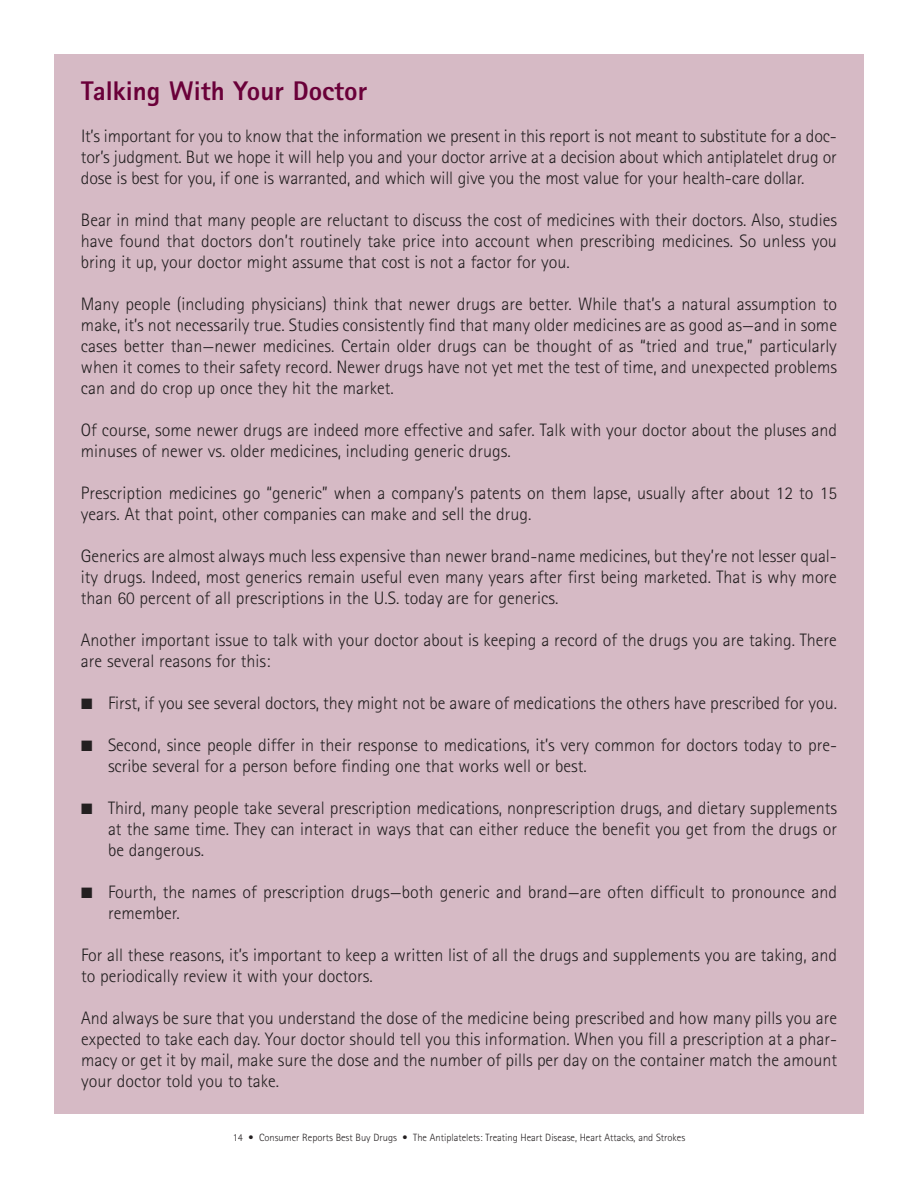
<style>
.page{position:relative;width:918px;height:1188px;background:#fff}
.page>*{position:absolute;margin:0;border:0;box-sizing:border-box;transform-origin:0 0}
.t1{font:800 27px "Rotis Sans Serif";color:#6a0039}
.t2{font:300 18px/21px "Rotis Sans Serif";color:#231f20;text-align:justify}
.t3{font:300 10.5px "Rotis Sans Serif";color:#231f20}
</style>
<div class="page">
<div style="left:54px;top:54px;width:810px;height:1060px;background:#d6bac5"></div>
<h1 class="t1" style="left:81px;top:81px;width:288px">Talking With Your Doctor</h1>
<p class="t2" style="left:81px;top:127px;width:758px">It’s important for you to know that the information we present in this report is not meant to substitute for a doc&shy;tor’s judgment. But we hope it will help you and your doctor arrive at a decision about which antiplatelet drug or dose is best for you, if one is warranted, and which will give you the most value for your health-care dollar.</p>
<p class="t2" style="left:81px;top:211px;width:758px">Bear in mind that many people are reluctant to discuss the cost of medicines with their doctors. Also, studies have found that doctors don’t routinely take price into account when prescribing medicines. So unless you bring it up, your doctor might assume that cost is not a factor for you.</p>
<p class="t2" style="left:81px;top:295px;width:758px">Many people (including physicians) think that newer drugs are better. While that’s a natural assumption to make, it’s not necessarily true. Studies consistently find that many older medicines are as good as—and in some cases better than—newer medicines. Certain older drugs can be thought of as “tried and true,” particularly when it comes to their safety record. Newer drugs have not yet met the test of time, and unexpected problems can and do crop up once they hit the market.</p>
<p class="t2" style="left:81px;top:421px;width:758px">Of course, some newer drugs are indeed more effective and safer. Talk with your doctor about the pluses and minuses of newer vs. older medicines, including generic drugs.</p>
<p class="t2" style="left:81px;top:484px;width:758px">Prescription medicines go “generic” when a company’s patents on them lapse, usually after about 12 to 15 years. At that point, other companies can make and sell the drug.</p>
<p class="t2" style="left:81px;top:547px;width:758px">Generics are almost always much less expensive than newer brand-name medicines, but they’re not lesser qual&shy;ity drugs. Indeed, most generics remain useful even many years after first being marketed. That is why more than 60 percent of all prescriptions in the U.S. today are for generics.</p>
<p class="t2" style="left:81px;top:631px;width:758px">Another important issue to talk with your doctor about is keeping a record of the drugs you are taking. There are several reasons for this:</p>
<p class="t2" style="left:81px;top:694px;width:758px">■ First, if you see several doctors, they might not be aware of medications the others have prescribed for you.</p>
<p class="t2" style="left:108px;top:736px;width:731px;text-indent:-27px">■ Second, since people differ in their response to medications, it’s very common for doctors today to pre&shy;scribe several for a person before finding one that works well or best.</p>
<p class="t2" style="left:108px;top:799px;width:731px;text-indent:-27px">■ Third, many people take several prescription medications, nonprescription drugs, and dietary supplements at the same time. They can interact in ways that can either reduce the benefit you get from the drugs or be dangerous.</p>
<p class="t2" style="left:108px;top:883px;width:731px;text-indent:-27px">■ Fourth, the names of prescription drugs—both generic and brand—are often difficult to pronounce and remember.</p>
<p class="t2" style="left:81px;top:946px;width:758px">For all these reasons, it’s important to keep a written list of all the drugs and supplements you are taking, and to periodically review it with your doctors.</p>
<p class="t2" style="left:81px;top:1009px;width:758px">And always be sure that you understand the dose of the medicine being prescribed and how many pills you are expected to take each day. Your doctor should tell you this information. When you fill a prescription at a phar&shy;macy or get it by mail, make sure the dose and the number of pills per day on the container match the amount your doctor told you to take.</p>
<p class="t3" style="left:233px;top:1134px;width:454px">14 • Consumer Reports Best Buy Drugs • The Antiplatelets: Treating Heart Disease, Heart Attacks, and Strokes</p>
</div>
